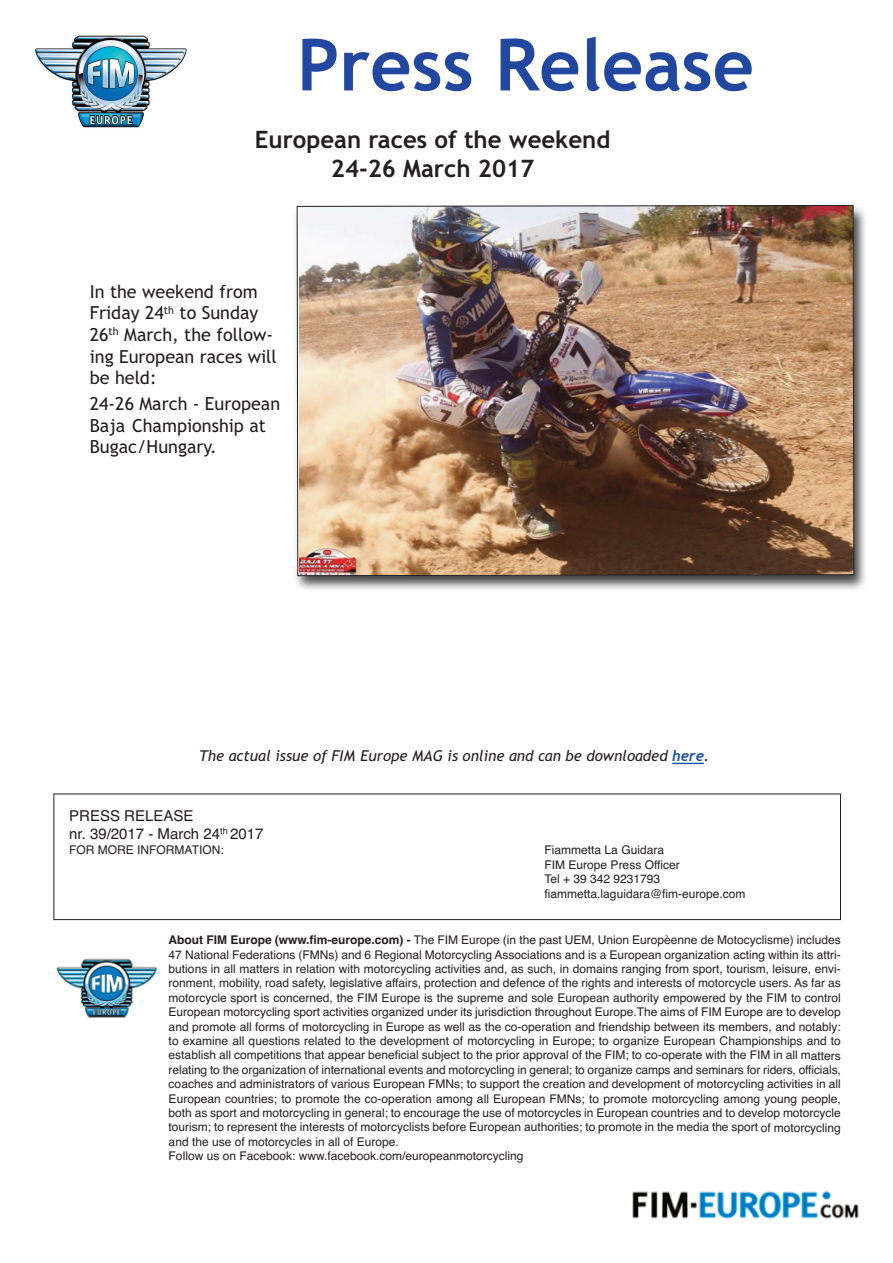
<style>
.page{position:relative;width:893px;height:1263px;background:#fff}
.page>*{position:absolute;margin:0;border:0;box-sizing:border-box;transform-origin:0 0}
.t1{font:700 72px "Trebuchet MS";color:#22479e}
.t2{font:700 24px/28.8px "Trebuchet MS";color:#231f20;text-align:center}
.t3{font:18px/21.6px "Trebuchet MS";color:#231f20}
.t4{font:italic 15px "Trebuchet MS";color:#231f20}
.t5{font:15px/18px "Helvetica";color:#231f20}
.t6{font:12px/14.4px "Helvetica";color:#231f20}
.s1{font-family:"Trebuchet";font-weight:700;color:#1c52a4}
.s2{font-weight:700}
</style>
<div class="page">
<img style="left:35px;top:35px;width:152px;height:93px">
<img style="left:632px;top:1190px;width:227px;height:29px">
<hr style="left:672px;top:763px;width:32px;height:1px;background:#1c52a4">
<img style="left:56px;top:958px;width:101px;height:60px">
<div style="left:53px;top:793px;width:788px;height:127px;border:1px solid #231f20"></div>
<img style="left:295px;top:204px;width:571px;height:386px">
<img style="left:296px;top:205px;width:558px;height:371px">
<h1 class="t1" style="left:297px;top:24px;width:458px">Press Release</h1>
<h2 class="t2" style="left:255px;top:126px;width:357px">European races of the weekend<br>24-26 March 2017</h2>
<h3 class="t3" style="left:90px;top:281px;width:189px">In the weekend from<br>Friday 24<sup>th</sup> to Sunday<br>26<sup>th</sup> March, the follow&shy;ing European races will be held:</h3>
<h3 class="t3" style="left:90px;top:393px;width:192px">24-26 March - European<br>Baja Championship at<br>Bugac/Hungary.</h3>
<p class="t4" style="left:199px;top:747px;width:512px">The actual issue of FIM Europe MAG is online and can be downloaded <span class="s1">here</span>.</p>
<p class="t5" style="left:69px;top:806px;width:196px">PRESS RELEASE<br>nr. 39/2017 - March 24<sup>th</sup> 2017</p>
<p class="t6" style="left:69px;top:843px;width:156px">FOR MORE INFORMATION:</p>
<p class="t6" style="left:544px;top:843px;width:203px">Fiammetta La Guidara<br>FIM Europe Press Officer<br>Tel + 39 342 9231793 fiammetta.laguidara@fim-europe.com</p>
<p class="t6" style="left:169px;top:933px;width:674px"><span class="s2">About FIM Europe (www.fim-europe.com) -</span> The FIM Europe (in the past UEM, Union Europèenne de Motocyclisme) includes 47 National Federations (FMNs) and 6 Regional Motorcycling Associations and is a European organization acting within its attri&shy;butions in all matters in relation with motorcycling activities and, as such, in domains ranging from sport, tourism, leisure, envi&shy;ronment, mobility, road safety, legislative affairs, protection and defence of the rights and interests of motorcycle users. As far as motorcycle sport is concerned, the FIM Europe is the supreme and sole European authority empowered by the FIM to control European motorcycling sport activities organized under its jurisdiction throughout Europe.The aims of FIM Europe are to develop and promote all forms of motorcycling in Europe as well as the co-operation and friendship between its members, and notably: to examine all questions related to the development of motorcycling in Europe; to organize European Championships and to establish all competitions that appear beneficial subject to the prior approval of the FIM; to co-operate with the FIM in all matters relating to the organization of international events and motorcycling in general; to organize camps and seminars for riders, officials, coaches and administrators of various European FMNs; to support the creation and development of motorcycling activities in all European countries; to promote the co-operation among all European FMNs; to promote motorcycling among young people, both as sport and motorcycling in general; to encourage the use of motorcycles in European countries and to develop motorcycle tourism; to represent the interests of motorcyclists before European authorities; to promote in the media the sport of motorcycling and the use of motorcycles in all of Europe.<br>Follow us on Facebook: www.facebook.com/europeanmotorcycling</p>
</div>
